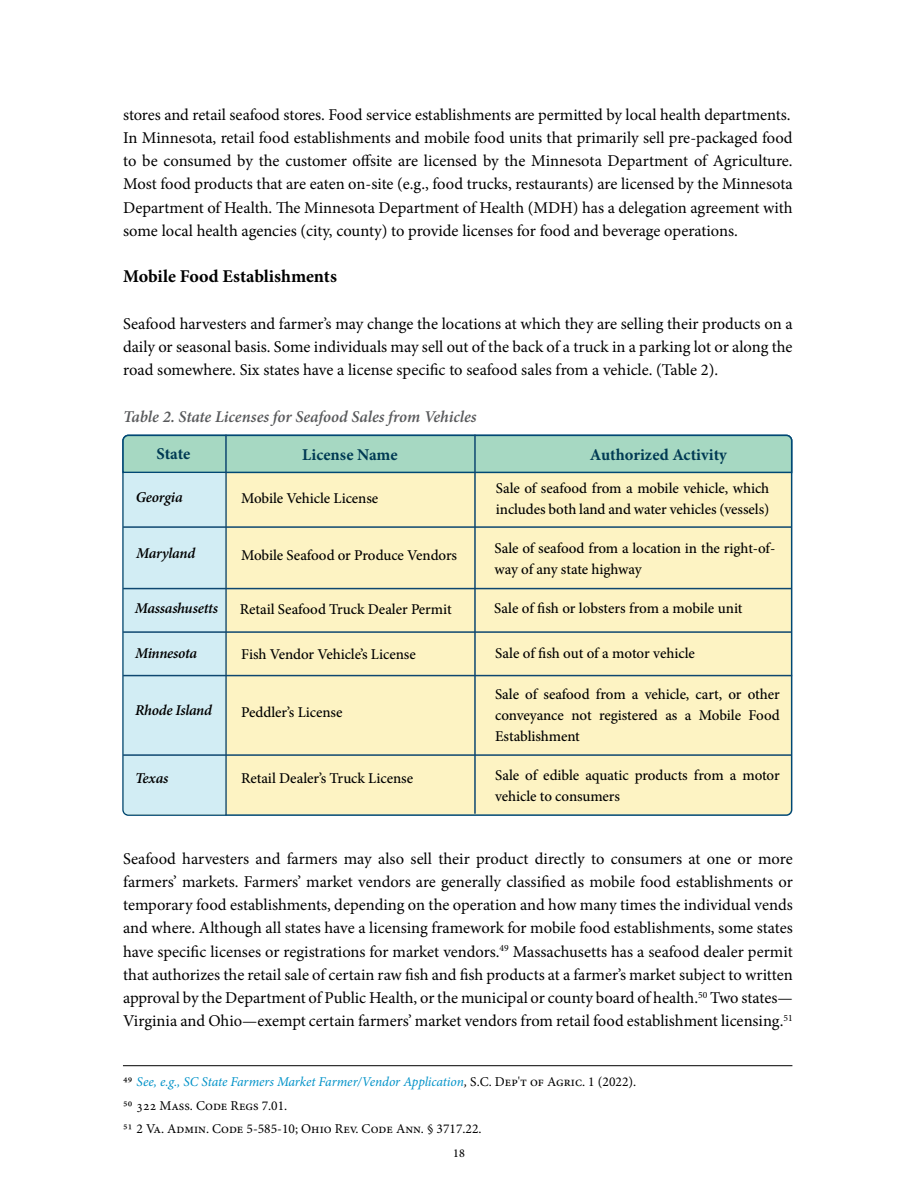
<style>
.page{position:relative;width:918px;height:1188px;background:#fff}
.page>*{position:absolute;margin:0;border:0;box-sizing:border-box;transform-origin:0 0}
.t1{font:700 18px "Minion Pro";color:#000}
.t2{font:16.5px/23.2px "Minion Pro";letter-spacing:-.005em;color:#000;text-align:justify}
.t3{font:italic 600 16.5px "Minion Pro";letter-spacing:-.005em;color:#58595b}
.t4{font:700 16.5px "Minion Pro";color:#003a54}
.t5{font:500 15px/21px "Minion Pro";letter-spacing:-.005em;color:#000}
.t6{font:italic 600 15px "Minion Pro";letter-spacing:-.015em;color:#000}
.t7{font:13.5px/23.2px "Minion Pro";color:#000}
.t8{font:500 12px "Minion Pro";color:#000}
.s1{font-style:italic;color:#0092c8}
.s2{font-style:italic;color:#000101}
.s3{color:#000101}
</style>
<div class="page">
<hr style="left:225px;top:435px;width:2px;height:380px;background:#0e4770">
<hr style="left:123px;top:1065px;width:669px;height:1px;background:#000">
<svg style="left:122px;top:434px;width:671px;height:380px;background:#eaecc8"></svg>
<hr style="left:123px;top:526px;width:669px;height:2px;background:#0e4770">
<hr style="left:123px;top:588px;width:669px;height:1px;background:#0e4770">
<hr style="left:123px;top:631px;width:669px;height:2px;background:#0e4770">
<hr style="left:123px;top:675px;width:669px;height:1px;background:#0e4770">
<hr style="left:123px;top:754px;width:669px;height:2px;background:#0e4770">
<p class="t2" style="left:123px;top:103px;width:671px;text-align:left">stores and retail seafood stores. Food service establishments are permitted by local health departments.<br>In Minnesota, retail food establishments and mobile food units that primarily sell pre-packaged food to be consumed by the customer offsite are licensed by the Minnesota Department of Agriculture.<br>Most food products that are eaten on-site (e.g., food trucks, restaurants) are licensed by the Minnesota Department of Health. The Minnesota Department of Health (MDH) has a delegation agreement with some local health agencies (city, county) to provide licenses for food and beverage operations.</p>
<p class="t1" style="left:123px;top:264px;width:215px">Mobile Food Establishments</p>
<p class="t2" style="left:123px;top:312px;width:671px">Seafood harvesters and farmer’s may change the locations at which they are selling their products on a daily or seasonal basis. Some individuals may sell out of the back of a truck in a parking lot or along the road somewhere. Six states have a license specific to seafood sales from a vehicle. (Table 2).</p>
<p class="t3" style="left:123px;top:405px;width:355px">Table 2. State Licenses for Seafood Sales from Vehicles</p>
<p class="t4" style="left:157px;top:442px;width:35px">State</p>
<p class="t4" style="left:302px;top:443px;width:97px">License Name</p>
<p class="t4" style="left:590px;top:443px;width:138px">Authorized Activity</p>
<p class="t5" style="left:496px;top:478px;width:275px">Sale of seafood from a mobile vehicle, which includes both land and water vehicles (vessels)</p>
<p class="t5" style="left:241px;top:545px;width:218px">Mobile Seafood or Produce Vendors</p>
<p class="t5" style="left:495px;top:538px;width:282px">Sale of seafood from a location in the right-of&shy;way of any state highway</p>
<p class="t5" style="left:240px;top:599px;width:213px">Retail Seafood Truck Dealer Permit</p>
<p class="t5" style="left:494px;top:598px;width:250px">Sale of fish or lobsters from a mobile unit</p>
<p class="t5" style="left:241px;top:644px;width:176px">Fish Vendor Vehicle’s License</p>
<p class="t5" style="left:495px;top:643px;width:201px">Sale of fish out of a motor vehicle</p>
<p class="t6" style="left:136px;top:487px;width:48px">Georgia</p>
<p class="t5" style="left:241px;top:488px;width:139px">Mobile Vehicle License</p>
<p class="t6" style="left:136px;top:542px;width:60px">Maryland</p>
<p class="t6" style="left:135px;top:598px;width:85px">Massashusetts</p>
<p class="t6" style="left:135px;top:643px;width:64px">Minnesota</p>
<p class="t6" style="left:135px;top:700px;width:78px">Rhode Island</p>
<p class="t6" style="left:135px;top:767px;width:35px">Texas</p>
<p class="t5" style="left:241px;top:702px;width:103px">Peddler’s License</p>
<p class="t5" style="left:495px;top:683px;width:286px;text-align:justify">Sale of seafood from a vehicle, cart, or other conveyance not registered as a Mobile Food Establishment</p>
<p class="t5" style="left:241px;top:768px;width:173px">Retail Dealer’s Truck License</p>
<p class="t5" style="left:495px;top:764px;width:286px">Sale of edible aquatic products from a motor vehicle to consumers</p>
<p class="t2" style="left:123px;top:847px;width:671px">Seafood harvesters and farmers may also sell their product directly to consumers at one or more farmers’ markets. Farmers’ market vendors are generally classified as mobile food establishments or temporary food establishments, depending on the operation and how many times the individual vends and where. Although all states have a licensing framework for mobile food establishments, some states have specific licenses or registrations for market vendors.<sup>49</sup> Massachusetts has a seafood dealer permit that authorizes the retail sale of certain raw fish and fish products at a farmer’s market subject to written approval by the Department of Public Health, or the municipal or county board of health.<sup>50</sup> Two states— Virginia and Ohio—exempt certain farmers’ market vendors from retail food establishment licensing.<sup>51</sup></p>
<p class="t7" style="left:123px;top:1071px;width:515px">49 <span class="s1">See, e.g., SC State Farmers Market Farmer/Vendor Application</span><span class="s2">,</span> <span class="s3">S.C. Dep't of Agric. 1 (2022).<br></span>50 322 Mass. Code Regs 7.01.<br>51 2 Va. Admin. Code 5-585-10; Ohio Rev. Code Ann. § 3717.22.</p>
<p class="t8" style="left:453px;top:1145px;width:13px">18</p>
</div>
